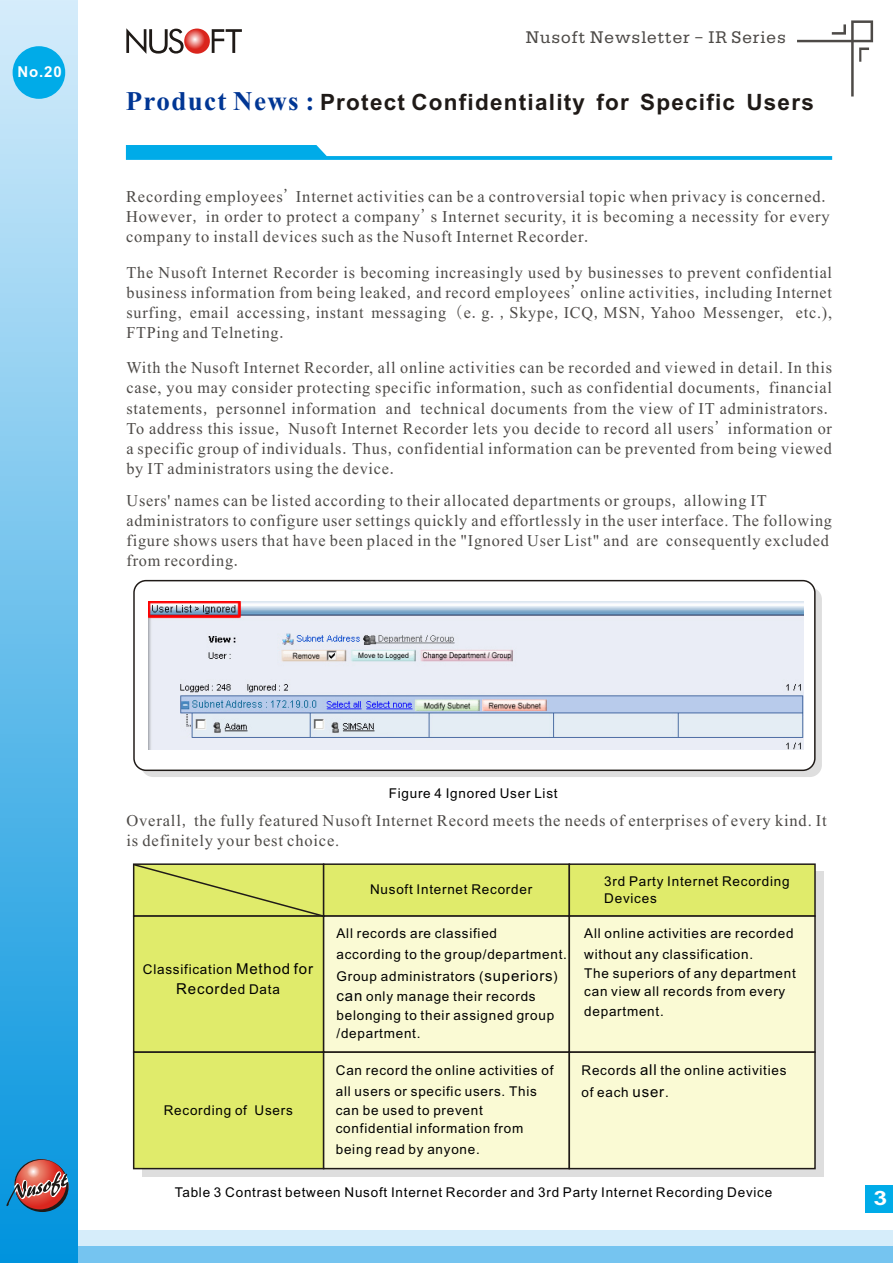
<style>
.page{position:relative;width:893px;height:1263px;background:#fff}
.page>*{position:absolute;margin:0;border:0;box-sizing:border-box;transform-origin:0 0}
.t1{font:700 27px "Times New Roman";letter-spacing:.05em;color:#003694}
.t2{font:700 22.5px "Arial";letter-spacing:.055em;color:#1f1a17}
.t3{font:700 19.8px "Arial";color:#fff;scale:1.26 1}
.t4{font:18px "Serifa BT";letter-spacing:.055em;color:#4d4a47}
.t5{font:16.5px/20.1px "Times New Roman";letter-spacing:.05em;color:#4d4a47;text-align:justify}
.t6{font:15px "Arial";letter-spacing:.055em;color:#000}
.t7{font:700 15px "Arial";color:#fff}
.t8{font:13.5px/21px "Arial";letter-spacing:.055em;color:#000}
.s1{font-family:"Lucida Sans Unicode"}
.s2{font-family:"Sim Sun"}
.s3{font-size:15px}
.s4{font-size:13.5px}
.s5{font-family:"Arial Unicode MS"}
</style>
<div class="page">
<div style="left:0;top:1246px;width:893px;height:17px;background:#75c4f0"></div>
<div style="left:0;top:1230px;width:893px;height:16px;background:#d6edfa"></div>
<svg style="left:797px;top:20px;width:76px;height:76px"></svg>
<div style="left:0;top:0;width:78px;height:1263px;background:linear-gradient(to bottom,#d5ecfb,#0093dd)"></div>
<div style="left:13px;top:46px;width:52px;height:53px;background:#00abe8;border-radius:50%"></div>
<svg style="left:6px;top:1159px;width:63px;height:53px;background:#7e7080"></svg>
<div style="left:866px;top:1185px;width:27px;height:28px;background:#00abe8"></div>
<svg style="left:126px;top:28px;width:116px;height:26px"></svg>
<svg style="left:126px;top:145px;width:706px;height:15px"></svg>
<div style="left:141px;top:587px;width:681px;height:190px;background:linear-gradient(to right,#dad9d9,#dadada);border-radius:12px"></div>
<div style="left:133px;top:580px;width:683px;height:191px;background:#fff;border:1px solid #1f1a17;border-radius:12px"></div>
<img style="left:149px;top:601px;width:654px;height:148px">
<div style="left:142px;top:871px;width:682px;height:306px;background:#dedede"></div>
<svg style="left:132px;top:863px;width:684px;height:307px;background:#e9eda6"></svg>
<p class="t7" style="left:18px;top:67px;width:46px">No.20</p>
<p class="t4" style="left:526px;top:29px;width:262px">Nusoft Newsletter <span class="s1">–</span> IR Series</p>
<h1 class="t1" style="left:126px;top:92px;width:190px">Product News :</h1>
<h2 class="t2" style="left:320px;top:94px;width:495px">Protect Confidentiality for Specific Users</h2>
<p class="t5" style="left:126px;top:188px;width:705px">Recording employees<span class="s2">'</span> Internet activities can be a controversial topic when privacy is concerned<span class="s2">.<br></span>However<span class="s2">,</span> in order to protect a company<span class="s2">'</span>s Internet security, it is becoming a necessity for every company to install devices such as the Nusoft Internet Recorder<span class="s2">.</span></p>
<p class="t5" style="left:126px;top:264px;width:707px">The Nusoft Internet Recorder is becoming increasingly used by businesses to prevent confidential business information from being leaked<span class="s2">,</span>and record employees<span class="s2">'</span>online activities<span class="s2">,</span>including Internet surfing, email accessing<span class="s2">,</span>instant messaging <span class="s2">(</span>e<span class="s2">.</span>g<span class="s2">.,</span>Skype<span class="s2">,</span>ICQ<span class="s2">,</span>MSN<span class="s2">,</span>Yahoo Messenger, etc.), FTPing and Telneting<span class="s2">.</span></p>
<p class="t5" style="left:126px;top:359px;width:707px">With the Nusoft Internet Recorder, all online activities can be recorded and viewed in detail. In this case, you may consider protecting specific information, such as confidential documents<span class="s2">,</span> financial statements<span class="s2">,</span> personnel information and technical documents from the view of IT administrators<span class="s2">.<br></span>To address this issue<span class="s2">,</span> Nusoft Internet Recorder lets you decide to record all users<span class="s2">'</span> information or a specific group of individuals<span class="s2">.</span>Thus<span class="s2">,</span>confidential information can be prevented from being viewed by IT administrators using the device<span class="s2">.</span></p>
<p class="t5" style="left:126px;top:492px;width:707px;text-align:left">Users' names can be listed according to their allocated departments or groups<span class="s2">,</span> allowing IT administrators to configure user settings quickly and effortlessly in the user interface. The following figure shows users that have been placed in the "Ignored User List" and are consequently excluded from recording<span class="s2">.</span></p>
<p class="t8" style="left:389px;top:784px;width:170px">Figure 4 Ignored User List</p>
<p class="t5" style="left:126px;top:812px;width:702px">Overall<span class="s2">,</span> the fully featured Nusoft Internet Record meets the needs of enterprises of every kind. It is definitely your best choice.</p>
<p class="t8" style="left:143px;top:959px;width:172px">Classification <span class="s3">Method for</span></p>
<p class="t6" style="left:176px;top:983px;width:105px">Record<span class="s4">ed Data</span></p>
<p class="t8" style="left:164px;top:1101px;width:131px">Recording of Users</p>
<p class="t8" style="left:370px;top:880px;width:164px">Nusoft Internet Recorder</p>
<p class="t8" style="left:604px;top:874px;width:187px;line-height:16.6px">3rd Party Internet Recording<br>Devices</p>
<p class="t8" style="left:337px;top:924px;width:232px">All records are classified<br>according to the group<span class="s5">/</span>department.<br>Group administrators <span class="s5">(</span><span class="s3">superiors</span><span class="s5">) </span><span class="s3">can</span> only manage their records</p>
<p class="t8" style="left:336px;top:1007px;width:219px;line-height:18.1px">belonging to their assigned group /department.</p>
<p class="t8" style="left:336px;top:1061px;width:219px">Can record the online activities of all users or specific users<span class="s5">.</span> This</p>
<p class="t8" style="left:336px;top:1103px;width:189px;line-height:18.1px">can be used to prevent confidential information from</p>
<p class="t8" style="left:336px;top:1140px;width:146px">being read by anyone<span class="s5">.</span></p>
<p class="t8" style="left:584px;top:924px;width:211px">All online activities are recorded without any classification<span class="s5">.</span></p>
<p class="t8" style="left:584px;top:965px;width:213px;line-height:18.1px">The superiors of any department can view all records from every</p>
<p class="t8" style="left:584px;top:1002px;width:81px">department<span class="s5">.</span></p>
<p class="t8" style="left:581px;top:1061px;width:207px">Records <span class="s3">all</span> the online activities of each <span class="s3">user</span><span class="s5">.</span></p>
<p class="t8" style="left:175px;top:1183px;width:599px">Table 3 Contrast between Nusoft Internet Recorder and 3rd Party Internet Recording Device</p>
<p class="t3" style="left:873px;top:1191px;width:12px">3</p>
</div>
